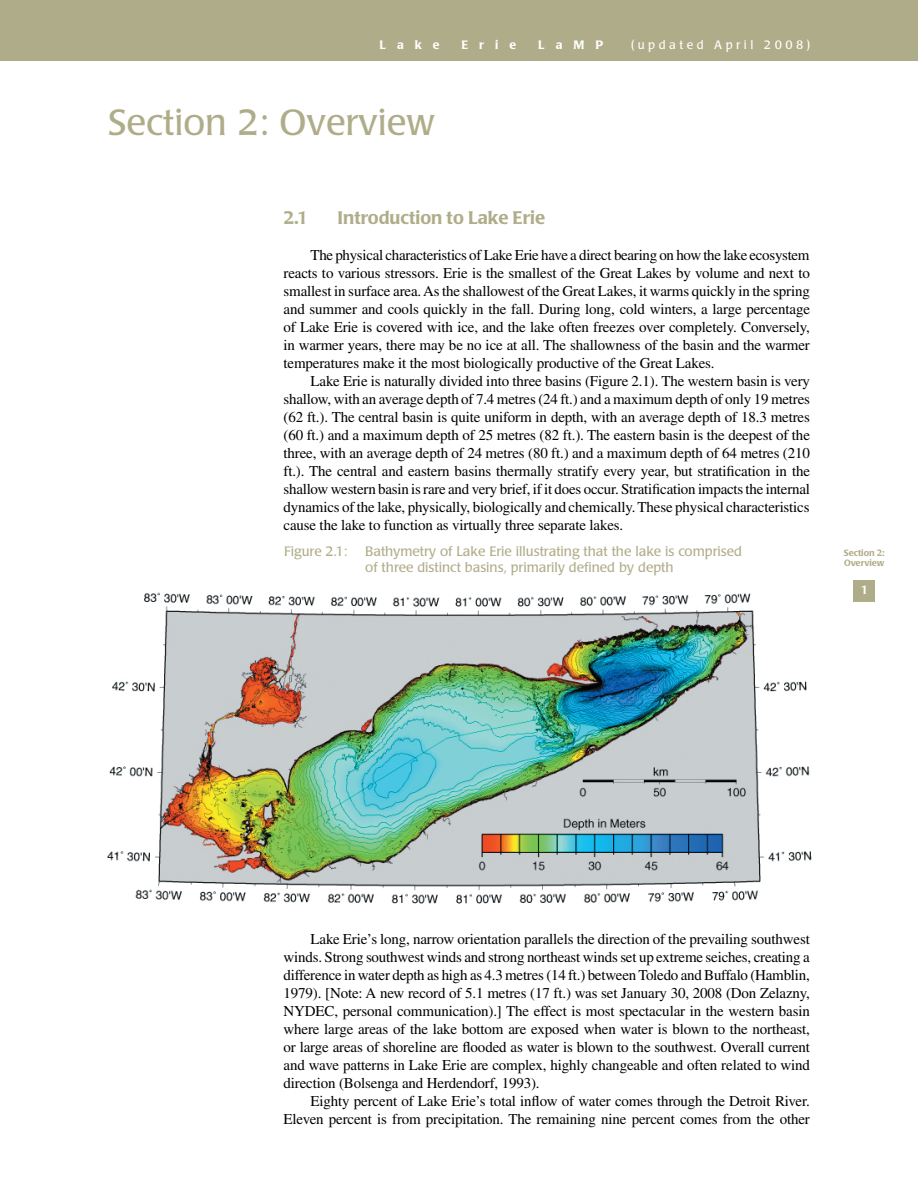
<style>
.page{position:relative;width:918px;height:1188px;background:#fff}
.page>*{position:absolute;margin:0;border:0;box-sizing:border-box;transform-origin:0 0}
.t1{font:36px "Poppl Laudatio";color:#afad89}
.t2{font:500 18px "Poppl Laudatio";color:#afad89}
.t3{font:15px/18px "Times";letter-spacing:-.01em;color:#000;text-align:justify}
.t4{font:13.5px/16.2px "Poppl Laudatio";color:#afad89}
.t5{font:12px "Poppl Laudatio";color:#fff}
.t6{font:500 12px "Poppl Laudatio";color:#fff}
.t7{font:500 9px/10.8px "Poppl Laudatio";color:#afad89}
</style>
<div class="page">
<div style="left:0;top:0;width:918px;height:61px;background:#afad89"></div>
<div style="left:853px;top:580px;width:22px;height:22px;background:#afad89"></div>
<img style="left:107px;top:592px;width:705px;height:312px">
<p class="t6" style="left:380px;top:38px;width:61px">L a k e</p>
<p class="t6" style="left:461px;top:38px;width:56px">E r i e</p>
<p class="t6" style="left:538px;top:38px;width:66px">L a M P</p>
<p class="t5" style="left:631px;top:38px;width:180px">( u p d a t e d A p r i l 2 0 0 8 )</p>
<h1 class="t1" style="left:109px;top:102px;width:328px">Section 2: Overview</h1>
<p class="t2" style="left:284px;top:207px;width:26px">2.1</p>
<p class="t2" style="left:338px;top:207px;width:209px">Introduction to Lake Erie</p>
<p class="t3" style="left:284px;top:246px;width:528px;text-indent:27px">The physical characteristics of Lake Erie have a direct bearing on how the lake ecosystem reacts to various stressors. Erie is the smallest of the Great Lakes by volume and next to smallest in surface area. As the shallowest of the Great Lakes, it warms quickly in the spring and summer and cools quickly in the fall. During long, cold winters, a large percentage of Lake Erie is covered with ice, and the lake often freezes over completely. Conversely, in warmer years, there may be no ice at all. The shallowness of the basin and the warmer temperatures make it the most biologically productive of the Great Lakes.</p>
<p class="t3" style="left:284px;top:372px;width:528px;text-indent:27px">Lake Erie is naturally divided into three basins (Figure 2.1). The western basin is very shallow, with an average depth of 7.4 metres (24 ft.) and a maximum depth of only 19 metres (62 ft.). The central basin is quite uniform in depth, with an average depth of 18.3 metres (60 ft.) and a maximum depth of 25 metres (82 ft.). The eastern basin is the deepest of the three, with an average depth of 24 metres (80 ft.) and a maximum depth of 64 metres (210 ft.). The central and eastern basins thermally stratify every year, but stratification in the shallow western basin is rare and very brief, if it does occur. Stratification impacts the internal dynamics of the lake, physically, biologically and chemically. These physical characteristics cause the lake to function as virtually three separate lakes.</p>
<p class="t4" style="left:284px;top:544px;width:65px">Figure 2.1:</p>
<p class="t4" style="left:365px;top:544px;width:378px">Bathymetry of Lake Erie illustrating that the lake is comprised of three distinct basins, primarily defined by depth</p>
<p class="t7" style="left:844px;top:547px;width:42px">Section 2:<br>Overview</p>
<p class="t6" style="left:861px;top:583px;width:9px">1</p>
<p class="t3" style="left:284px;top:930px;width:528px;text-indent:27px">Lake Erie’s long, narrow orientation parallels the direction of the prevailing southwest winds. Strong southwest winds and strong northeast winds set up extreme seiches, creating a difference in water depth as high as 4.3 metres (14 ft.) between Toledo and Buffalo (Hamblin, 1979). [Note: A new record of 5.1 metres (17 ft.) was set January 30, 2008 (Don Zelazny, NYDEC, personal communication).] The effect is most spectacular in the western basin where large areas of the lake bottom are exposed when water is blown to the northeast, or large areas of shoreline are flooded as water is blown to the southwest. Overall current and wave patterns in Lake Erie are complex, highly changeable and often related to wind direction (Bolsenga and Herdendorf, 1993).</p>
<p class="t3" style="left:284px;top:1092px;width:528px;text-align:right">Eighty percent of Lake Erie’s total inflow of water comes through the Detroit River.<br>Eleven percent is from precipitation. The remaining nine percent comes from the other</p>
</div>
